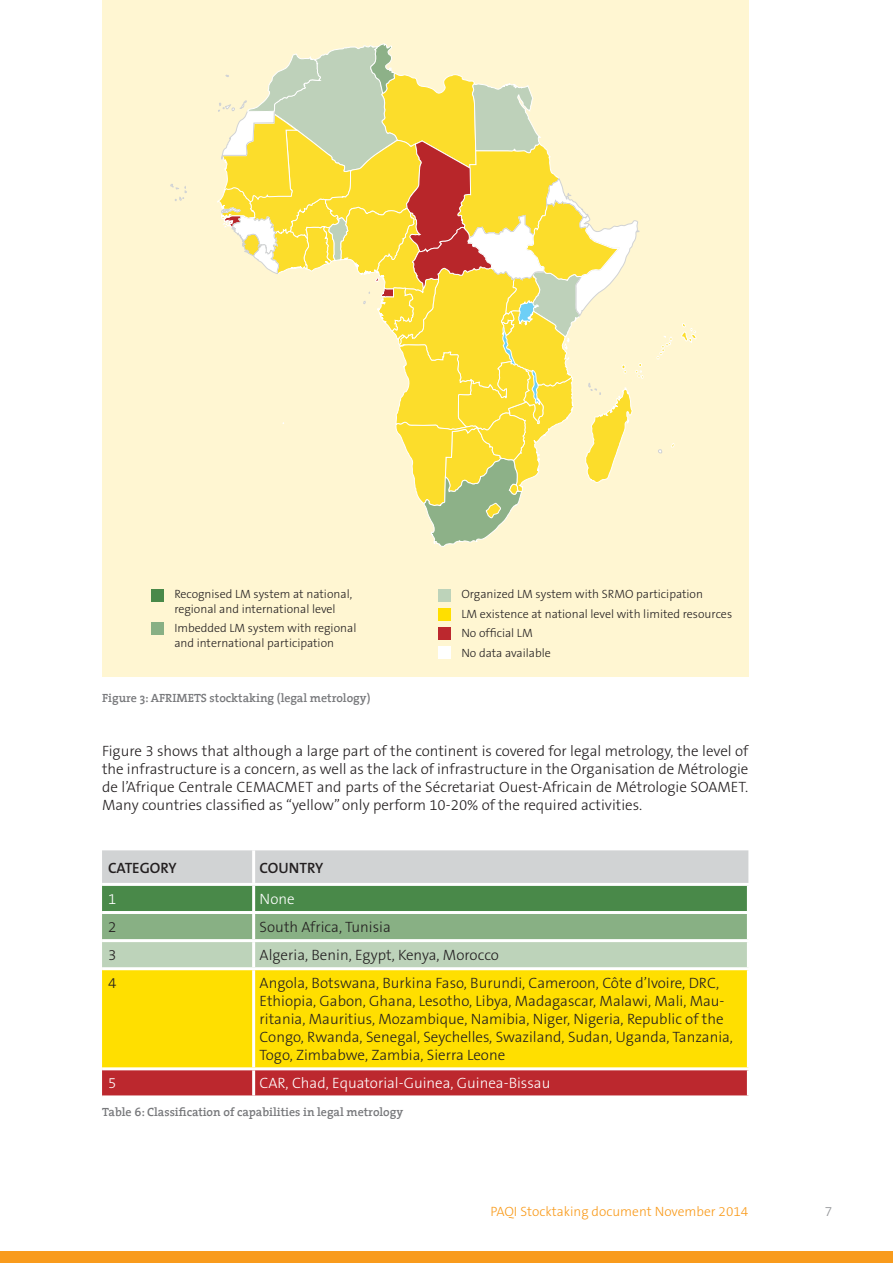
<style>
.page{position:relative;width:893px;height:1263px;background:#fff}
.page>*{position:absolute;margin:0;border:0;box-sizing:border-box;transform-origin:0 0}
.t1{font:300 15px/18px "The Sans B3";color:#231f20}
.t2{font:300 15px "The Sans B3";color:#fff}
.t3{font:600 15px "The Sans B6";letter-spacing:-.01em;color:#231f20}
.t4{font:300 13.5px "The Sans B3";color:#f99b1c}
.t5{font:300 13.5px "The Sans B3";color:#939598}
.t6{font:300 12px/19.5px "The Sans B3";color:#231f20}
.t7{font:600 12px "The Serif";color:#77787b}
</style>
<div class="page">
<div style="left:0;top:1252px;width:893px;height:11px;background:#f99b1c"></div>
<div style="left:102px;top:0;width:646px;height:676px;background:#fff6d2"></div>
<svg style="left:102px;top:850px;width:646px;height:117px;background:#9cba9b"></svg>
<div style="left:102px;top:970px;width:645px;height:97px;background:#ffdf00"></div>
<div style="left:102px;top:1070px;width:645px;height:25px;background:#bc282e"></div>
<hr style="left:747px;top:886px;width:3px;height:25px;background:#fff">
<hr style="left:102px;top:911px;width:648px;height:3px;background:#fff">
<hr style="left:747px;top:914px;width:3px;height:25px;background:#fff">
<hr style="left:102px;top:939px;width:648px;height:3px;background:#fff">
<hr style="left:747px;top:942px;width:3px;height:25px;background:#fff">
<hr style="left:252px;top:886px;width:3px;height:25px;background:#fff">
<hr style="left:252px;top:914px;width:3px;height:25px;background:#fff">
<hr style="left:252px;top:942px;width:3px;height:25px;background:#fff">
<hr style="left:252px;top:970px;width:3px;height:97px;background:#fff">
<hr style="left:252px;top:1070px;width:3px;height:25px;background:#fff">
<hr style="left:102px;top:883px;width:648px;height:3px;background:#fff">
<hr style="left:252px;top:850px;width:3px;height:33px;background:#fff">
<div style="left:151px;top:589px;width:13px;height:12px;background:#498949"></div>
<div style="left:438px;top:608px;width:13px;height:13px;background:#ffdf00"></div>
<div style="left:151px;top:622px;width:13px;height:13px;background:#88b084"></div>
<div style="left:438px;top:627px;width:13px;height:13px;background:#bc282e"></div>
<div style="left:438px;top:646px;width:13px;height:13px;background:#fff"></div>
<div style="left:438px;top:589px;width:13px;height:12px;background:#bdd3ba"></div>
<svg style="left:170px;top:184px;width:17px;height:17px"></svg>
<svg style="left:671px;top:443px;width:4px;height:4px"></svg>
<svg style="left:658px;top:449px;width:5px;height:5px"></svg>
<svg style="left:681px;top:323px;width:15px;height:19px"></svg>
<svg style="left:218px;top:44px;width:425px;height:503px"></svg>
<svg style="left:657px;top:336px;width:15px;height:23px"></svg>
<p class="t6" style="left:174px;top:587px;width:179px;line-height:14.4px">Recognised LM system at national, regional and international level</p>
<p class="t6" style="left:174px;top:621px;width:184px;line-height:14.4px">Imbedded LM system with regional and international participation</p>
<p class="t6" style="left:461px;top:585px;width:272px">Organized LM system with SRMO participation<br>LM existence at national level with limited resources<br>No official LM<br>No data available</p>
<p class="t7" style="left:102px;top:694px;width:270px">Figure 3: AFRIMETS stocktaking (legal metrology)</p>
<p class="t1" style="left:102px;top:743px;width:648px;text-align:justify">Figure 3 shows that although a large part of the continent is covered for legal metrology, the level of the infrastructure is a concern, as well as the lack of infrastructure in the Organisation de Métrologie de l’Afrique Centrale CEMACMET and parts of the Sécretariat Ouest-Africain de Métrologie SOAMET.<br>Many countries classified as “yellow” only perform 10-20% of the required activities.</p>
<p class="t3" style="left:108px;top:860px;width:70px">CATEGORY</p>
<p class="t3" style="left:260px;top:860px;width:65px">COUNTRY</p>
<p class="t2" style="left:108px;top:891px;width:10px">1</p>
<p class="t2" style="left:260px;top:891px;width:37px">None</p>
<p class="t1" style="left:108px;top:919px;width:10px">2</p>
<p class="t1" style="left:260px;top:919px;width:133px">South Africa, Tunisia</p>
<p class="t1" style="left:108px;top:947px;width:10px">3</p>
<p class="t1" style="left:260px;top:947px;width:241px">Algeria, Benin, Egypt, Kenya, Morocco</p>
<p class="t1" style="left:108px;top:975px;width:10px">4</p>
<p class="t1" style="left:260px;top:975px;width:475px">Angola, Botswana, Burkina Faso, Burundi, Cameroon, Côte d’Ivoire, DRC, Ethiopia, Gabon, Ghana, Lesotho, Libya, Madagascar, Malawi, Mali, Mau&shy;ritania, Mauritius, Mozambique, Namibia, Niger, Nigeria, Republic of the Congo, Rwanda, Senegal, Seychelles, Swaziland, Sudan, Uganda, Tanzania, Togo, Zimbabwe, Zambia, Sierra Leone</p>
<p class="t2" style="left:108px;top:1076px;width:10px">5</p>
<p class="t2" style="left:260px;top:1076px;width:292px">CAR, Chad, Equatorial-Guinea, Guinea-Bissau</p>
<p class="t7" style="left:102px;top:1108px;width:303px">Table 6: Classification of capabilities in legal metrology</p>
<p class="t4" style="left:490px;top:1204px;width:259px">PAQI Stocktaking document November 2014</p>
<p class="t5" style="left:825px;top:1204px;width:9px">7</p>
</div>
